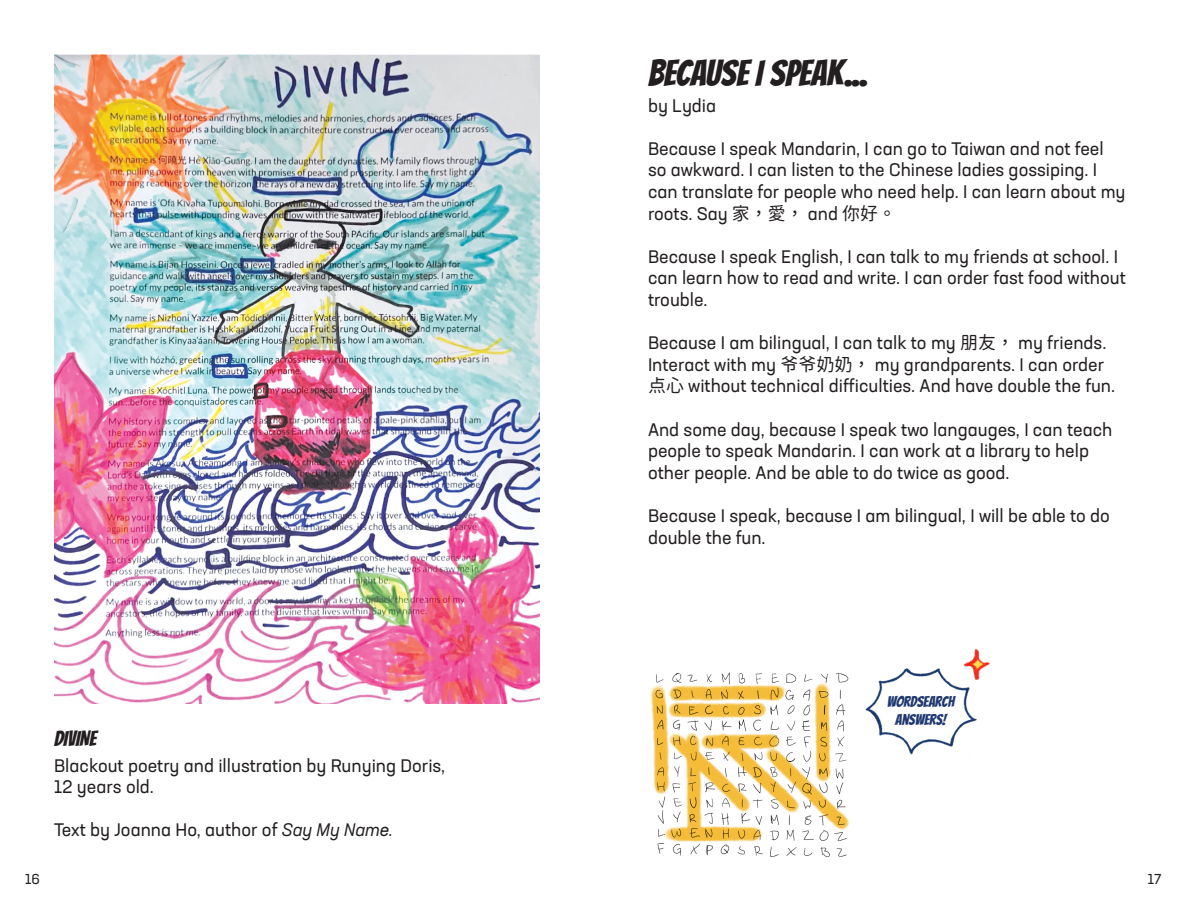
<style>
.page{position:relative;width:1188px;height:918px;background:#fff}
.page>*{position:absolute;margin:0;border:0;box-sizing:border-box;transform-origin:0 0}
.t1{font:36px "Bangers";color:#231f20}
.t2{font:21px "Bangers";color:#231f20}
.t3{font:18px/21.6px "Neusa Next Pro";color:#231f20}
.t4{font:15px/18px "Bangers";color:#203970;text-align:center}
.t5{font:14.25px "Neusa Next Pro";color:#231f20}
.s1{font-style:italic}
.s2{font-family:"Gen Sen Rounded TW R"}
</style>
<div class="page">
<img style="left:54px;top:54px;width:486px;height:649px">
<img style="left:650px;top:672px;width:200px;height:186px">
<img style="left:865px;top:668px;width:112px;height:90px">
<img style="left:962px;top:648px;width:28px;height:33px">
<p class="t5" style="left:25px;top:871px;width:16px">16</p>
<p class="t2" style="left:54px;top:727px;width:44px">DIVINE</p>
<p class="t3" style="left:54px;top:754px;width:393px">Blackout poetry and illustration by Runying Doris,<br>12 years old.</p>
<p class="t3" style="left:54px;top:819px;width:340px">Text by Joanna Ho, author of <span class="s1">Say My Name.</span></p>
<p class="t1" style="left:648px;top:52px;width:221px">BECAUSE I SPEAK...</p>
<p class="t3" style="left:648px;top:94px;width:70px">by Lydia</p>
<p class="t3" style="left:648px;top:137px;width:479px">Because I speak Mandarin, I can go to Taiwan and not feel so awkward. I can listen to the Chinese ladies gossiping. I can translate for people who need help. I can learn about my roots. Say <span class="s2">家，愛，</span> and <span class="s2">你好。</span></p>
<p class="t3" style="left:648px;top:245px;width:479px">Because I speak English, I can talk to my friends at school. I can learn how to read and write. I can order fast food without trouble.</p>
<p class="t3" style="left:648px;top:332px;width:469px">Because I am bilingual, I can talk to my <span class="s2">朋友，</span> my friends.<br>Interact with my <span class="s2">爷爷奶奶，</span> my grandparents. I can order<span class="s2">点心</span> without technical difficulties. And have double the fun.</p>
<p class="t3" style="left:648px;top:418px;width:466px">And some day, because I speak two langauges, I can teach people to speak Mandarin. I can work at a library to help other people. And be able to do twice as good.</p>
<p class="t3" style="left:648px;top:505px;width:463px">Because I speak, because I am bilingual, I will be able to do double the fun.</p>
<p class="t4" style="left:887px;top:692px;width:69px">WORDSEARCH<br>ANSWERS!</p>
<p class="t5" style="left:1148px;top:871px;width:15px">17</p>
</div>
